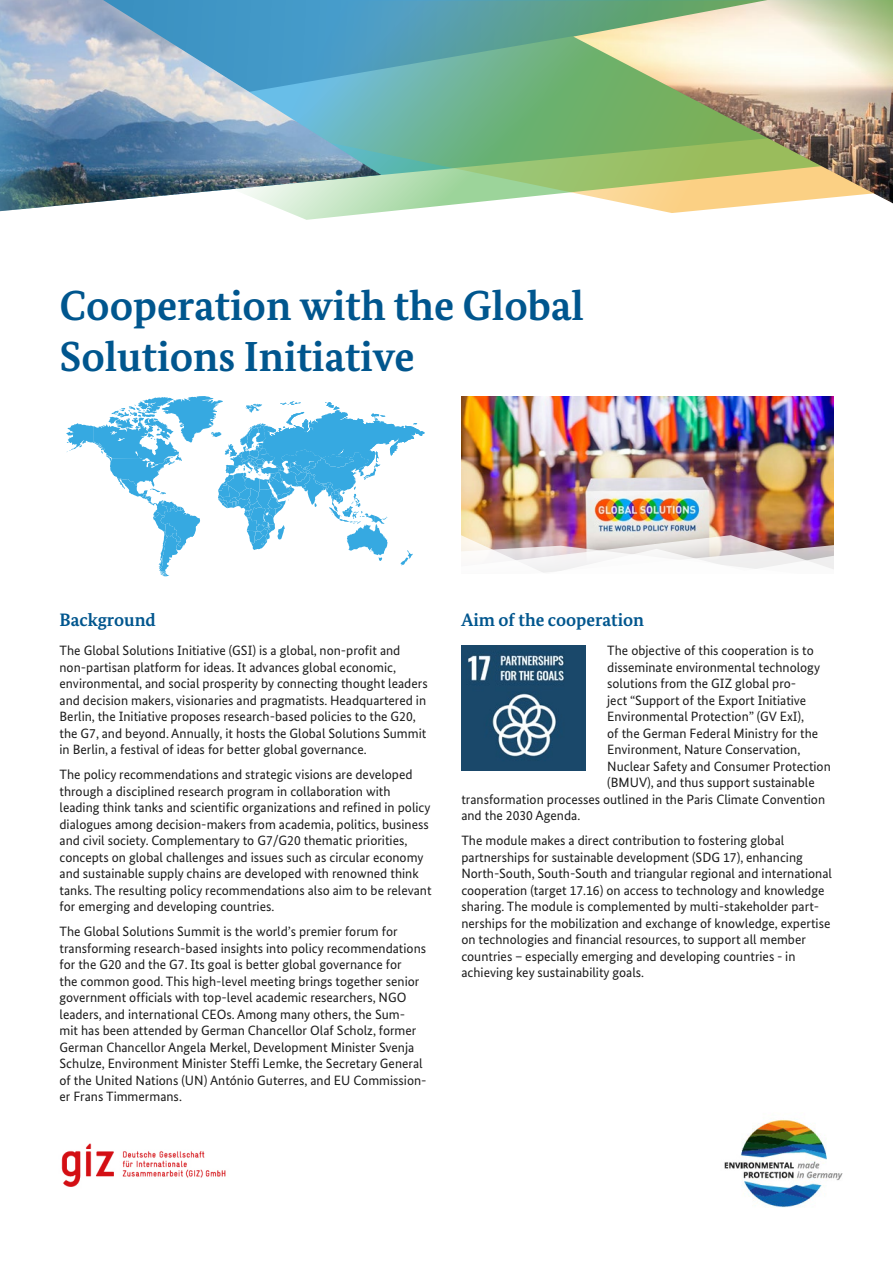
<style>
.page{position:relative;width:893px;height:1263px;background:#fff}
.page>*{position:absolute;margin:0;border:0;box-sizing:border-box;transform-origin:0 0}
.t1{font:700 42px/50.4px "Bundes Serif";color:#00568e}
.t2{font:700 18px "Bundes Serif";color:#00568e}
.t3{font:13.5px/16.5px "Bundes Sans";color:#1c1c1c}
</style>
<div class="page">
<svg style="left:66px;top:396px;width:359px;height:181px"></svg>
<img style="left:461px;top:396px;width:372px;height:136px">
<img style="left:461px;top:646px;width:125px;height:124px">
<img style="left:461px;top:532px;width:372px;height:41px">
<svg style="left:0;top:0;width:764px;height:220px"></svg>
<img style="left:0;top:0;width:381px;height:211px">
<img style="left:573px;top:0;width:320px;height:204px">
<img style="left:61px;top:1143px;width:165px;height:44px">
<img style="left:724px;top:1120px;width:119px;height:88px">
<h1 class="t1" style="left:60px;top:280px;width:526px">Cooperation with the Global<br>Solutions Initiative</h1>
<h2 class="t2" style="left:60px;top:609px;width:98px">Background</h2>
<p class="t3" style="left:60px;top:642px;width:370px">The Global Solutions Initiative (GSI) is a global, non-profit and non-partisan platform for ideas. It advances global economic, environmental, and social prosperity by connecting thought leaders and decision makers, visionaries and pragmatists. Headquartered in Berlin, the Initiative proposes research-based policies to the G20, the G7, and beyond. Annually, it hosts the Global Solutions Summit in Berlin, a festival of ideas for better global governance.</p>
<p class="t3" style="left:60px;top:766px;width:374px">The policy recommendations and strategic visions are developed through a disciplined research program in collaboration with leading think tanks and scientific organizations and refined in policy dialogues among decision-makers from academia, politics, business and civil society. Complementary to G7/G20 thematic priorities, concepts on global challenges and issues such as circular economy and sustainable supply chains are developed with renowned think tanks. The resulting policy recommendations also aim to be relevant for emerging and developing countries.</p>
<p class="t3" style="left:60px;top:923px;width:369px">The Global Solutions Summit is the world’s premier forum for transforming research-based insights into policy recommendations for the G20 and the G7. Its goal is better global governance for<br>the common good. This high-level meeting brings together senior government officials with top-level academic researchers, NGO leaders, and international CEOs. Among many others, the Sum&shy;mit has been attended by German Chancellor Olaf Scholz, former German Chancellor Angela Merkel, Development Minister Svenja Schulze, Environment Minister Steffi Lemke, the Secretary General of the United Nations (UN) António Guterres, and EU Commission&shy;er Frans Timmermans.</p>
<h2 class="t2" style="left:461px;top:609px;width:184px">Aim of the cooperation</h2>
<p class="t3" style="left:607px;top:642px;width:208px">The objective of this cooperation is to</p>
<p class="t3" style="left:607px;top:659px;width:214px">disseminate environmental technology</p>
<p class="t3" style="left:607px;top:675px;width:191px">solutions from the GIZ global pro-</p>
<p class="t3" style="left:607px;top:692px;width:201px">ject “Support of the Export Initiative</p>
<p class="t3" style="left:607px;top:708px;width:199px">Environmental Protection” (GV ExI),</p>
<p class="t3" style="left:607px;top:725px;width:213px">of the German Federal Ministry for the</p>
<p class="t3" style="left:607px;top:741px;width:195px">Environment, Nature Conservation,</p>
<p class="t3" style="left:607px;top:758px;width:225px">Nuclear Safety and Consumer Protection</p>
<p class="t3" style="left:607px;top:774px;width:209px">(BMUV), and thus support sustainable</p>
<p class="t3" style="left:461px;top:791px;width:365px">transformation processes outlined in the Paris Climate Convention</p>
<p class="t3" style="left:461px;top:807px;width:120px">and the 2030 Agenda.</p>
<p class="t3" style="left:461px;top:832px;width:372px">The module makes a direct contribution to fostering global partnerships for sustainable development (SDG 17), enhancing North-South, South-South and triangular regional and international cooperation (target 17.16) on access to technology and knowledge sharing. The module is complemented by multi-stakeholder part&shy;nerships for the mobilization and exchange of knowledge, expertise on technologies and financial resources, to support all member countries – especially emerging and developing countries - in achieving key sustainability goals.</p>
</div>
